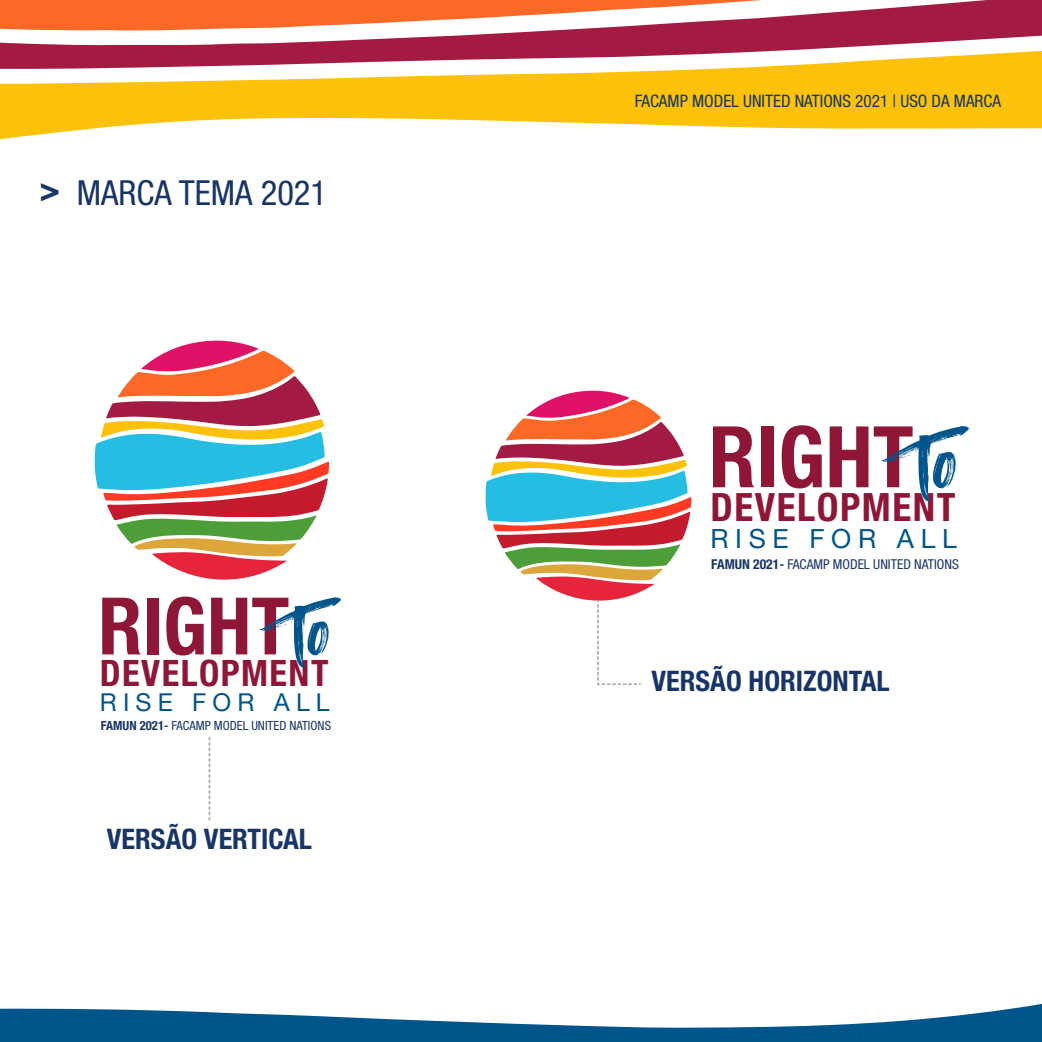
<style>
.page{position:relative;width:1042px;height:1042px;background:#fff}
.page>*{position:absolute;margin:0;border:0;box-sizing:border-box;transform-origin:0 0}
.t1{font:700 condensed 85.23px "Helvetica Neue LT Pro";color:#8e1737}
.t2{font:700 condensed 79.45px "Helvetica Neue LT Pro";color:#8e1737}
.t3{font:700 condensed 39.02px "Helvetica Neue LT Pro";letter-spacing:.04em;color:#8e1737}
.t4{font:700 condensed 36.4px "Helvetica Neue LT Pro";letter-spacing:.04em;color:#8e1737}
.t5{font:condensed 34.65px "Helvetica Neue LT Pro";color:#183567}
.t6{font:700 condensed 28.35px "Helvetica Neue LT Pro";color:#183567}
.t7{font:26.6px "Helvetica Neue LT Pro";letter-spacing:.25em;color:#01558a}
.t8{font:24.68px "Helvetica Neue LT Pro";letter-spacing:.25em;color:#01558a}
.t9{font:condensed 17.15px "Helvetica Neue LT Pro";color:#183567}
.t10{font:condensed 13.65px "Helvetica Neue LT Pro";color:#183567}
.t11{font:condensed 12.6px "Helvetica Neue LT Pro";color:#183567}
.s1{font-weight:700}
.s2{font-weight:500}
</style>
<div class="page">
<svg style="left:0;top:69px;width:1042px;height:71px;fill:#fcc209"></svg>
<svg style="left:0;top:0;width:1042px;height:69px"></svg>
<svg style="left:0;top:1003px;width:1042px;height:39px;fill:#01558a"></svg>
<svg style="left:94px;top:340px;width:235px;height:240px"></svg>
<svg style="left:485px;top:390px;width:206px;height:296px"></svg>
<svg style="left:208px;top:737px;width:2px;height:83px"></svg>
<p class="t5" style="left:40px;top:172px;width:289px"><span class="s1">&gt;</span> MARCA TEMA 2021</p>
<p class="t2" style="left:98px;top:578px;width:193px">RIGHT</p>
<p class="t4" style="left:100px;top:651px;width:230px">DEVELOPMENT</p>
<p class="t11" style="left:101px;top:718px;width:232px"><span class="s1">FAMUN 2021</span><span class="s2">-</span> FACAMP MODEL UNITED NATIONS</p>
<p class="t8" style="left:100px;top:687px;width:231px">RISE FOR ALL</p>
<p class="t6" style="left:107px;top:822px;width:207px">VERSÃO VERTICAL</p>
<p class="t9" style="left:635px;top:91px;width:368px">FACAMP MODEL UNITED NATIONS 2021 | USO DA MARCA</p>
<p class="t1" style="left:709px;top:405px;width:206px">RIGHT</p>
<p class="t3" style="left:710px;top:484px;width:247px">DEVELOPMENT</p>
<p class="t7" style="left:710px;top:522px;width:248px">RISE FOR ALL</p>
<p class="t10" style="left:711px;top:556px;width:249px"><span class="s1">FAMUN 2021</span><span class="s2">-</span> FACAMP MODEL UNITED NATIONS</p>
<p class="t6" style="left:651px;top:664px;width:240px">VERSÃO HORIZONTAL</p>
</div>
